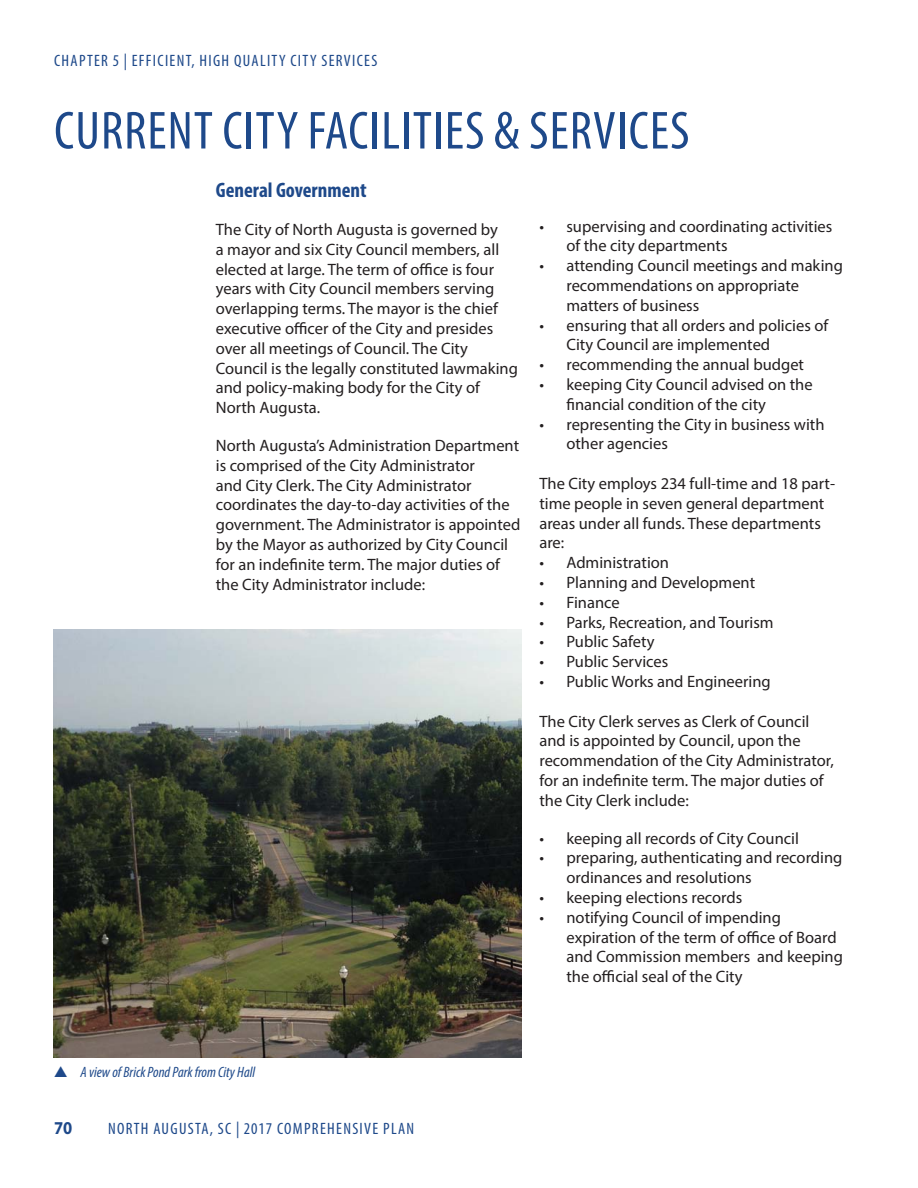
<style>
.page{position:relative;width:918px;height:1188px;background:#fff}
.page>*{position:absolute;margin:0;border:0;box-sizing:border-box;transform-origin:0 0}
.t1{font:condensed 54px "Myriad Pro";letter-spacing:.02em;color:#1e498a}
.t2{font:700 condensed 21px "Myriad Pro";color:#1e498a}
.t3{font:700 18.15px "Myriad Pro";color:#1e498a;scale:.91 1}
.t4{font:16.5px/19.8px "Myriad Pro";color:#231f20}
.t5{font:condensed 16.5px "Myriad Pro";letter-spacing:.08em;color:#1e498a}
.t6{font:italic condensed 15px "Myriad Pro";color:#1e498a}
</style>
<div class="page">
<img style="left:54px;top:629px;width:467px;height:428px">
<p class="t5" style="left:54px;top:51px;width:325px">CHAPTER 5 | EFFICIENT, HIGH QUALITY CITY SERVICES</p>
<h1 class="t1" style="left:54px;top:98px;width:637px">CURRENT CITY FACILITIES &amp; SERVICES</h1>
<p class="t2" style="left:216px;top:182px;width:152px">General Government</p>
<p class="t4" style="left:216px;top:221px;width:304px">The City of North Augusta is governed by<br>a mayor and six City Council members, all elected at large. The term of office is four years with City Council members serving overlapping terms. The mayor is the chief executive officer of the City and presides over all meetings of Council. The City Council is the legally constituted lawmaking and policy-making body for the City of North Augusta.</p>
<p class="t4" style="left:216px;top:437px;width:306px">North Augusta’s Administration Department is comprised of the City Administrator<br>and City Clerk. The City Administrator coordinates the day-to-day activities of the government. The Administrator is appointed by the Mayor as authorized by City Council for an indefinite term. The major duties of the City Administrator include:</p>
<p class="t4" style="left:566px;top:217px;width:267px;text-indent:-27px">• supervising and coordinating activities of the city departments</p>
<p class="t4" style="left:566px;top:257px;width:278px;text-indent:-27px">• attending Council meetings and making recommendations on appropriate matters of business</p>
<p class="t4" style="left:566px;top:316px;width:263px;text-indent:-27px">• ensuring that all orders and policies of<br>City Council are implemented</p>
<p class="t4" style="left:539px;top:356px;width:266px">• recommending the annual budget</p>
<p class="t4" style="left:566px;top:376px;width:248px;text-indent:-27px">• keeping City Council advised on the financial condition of the city</p>
<p class="t4" style="left:566px;top:415px;width:260px;text-indent:-27px">• representing the City in business with other agencies</p>
<p class="t4" style="left:539px;top:475px;width:297px">The City employs 234 full-time and 18 part&shy;time people in seven general department areas under all funds. These departments are:</p>
<p class="t4" style="left:539px;top:554px;width:131px">• Administration</p>
<p class="t4" style="left:539px;top:574px;width:217px">• Planning and Development</p>
<p class="t4" style="left:539px;top:593px;width:82px">• Finance</p>
<p class="t4" style="left:539px;top:613px;width:236px">• Parks, Recreation, and Tourism</p>
<p class="t4" style="left:539px;top:633px;width:117px">• Public Safety</p>
<p class="t4" style="left:539px;top:653px;width:130px">• Public Services</p>
<p class="t4" style="left:539px;top:673px;width:233px">• Public Works and Engineering</p>
<p class="t4" style="left:539px;top:712px;width:296px">The City Clerk serves as Clerk of Council and is appointed by Council, upon the recommendation of the City Administrator, for an indefinite term. The major duties of the City Clerk include:</p>
<p class="t4" style="left:539px;top:829px;width:261px">• keeping all records of City Council</p>
<p class="t4" style="left:566px;top:849px;width:277px;text-indent:-27px">• preparing, authenticating and recording ordinances and resolutions</p>
<p class="t4" style="left:539px;top:889px;width:204px">• keeping elections records</p>
<p class="t4" style="left:566px;top:908px;width:278px;text-indent:-27px">• notifying Council of impending expiration of the term of office of Board and Commission members and keeping the official seal of the City</p>
<p class="t6" style="left:81px;top:1066px;width:176px">A view of Brick Pond Park from City Hall</p>
<p class="t3" style="left:54px;top:1121px;width:22px">70</p>
<p class="t5" style="left:108px;top:1119px;width:308px">NORTH AUGUSTA, SC | 2017 COMPREHENSIVE PLAN</p>
</div>
